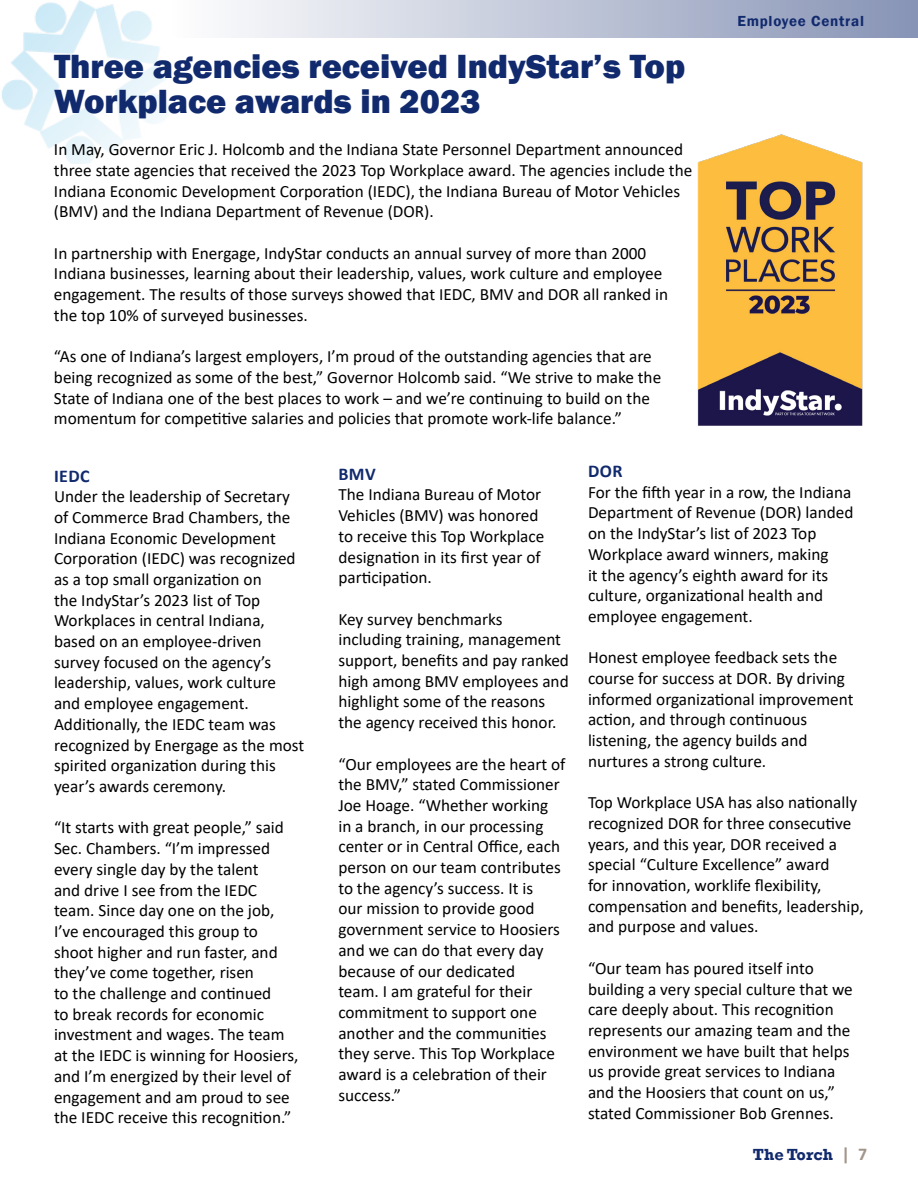
<style>
.page{position:relative;width:918px;height:1188px;background:#fff}
.page>*{position:absolute;margin:0;border:0;box-sizing:border-box;transform-origin:0 0}
.t1{font:800 34.5px/34.5px "Franklin Gothic";color:#112a6d}
.t2{font:700 18px "Calibri";letter-spacing:.025em;color:#112a6d}
.t3{font:17.25px/20.7px "Calibri";color:#000}
.t4{font:700 16.5px "Rockwell";color:#112a6d}
.t5{font:600 15px "Franklin Gothic";letter-spacing:.05em;color:#112a6d}
.s1{font-family:"Calibri";font-size:18px;color:#a2958a}
</style>
<div class="page">
<img style="left:2px;top:0;width:167px;height:164px">
<div style="left:171px;top:0;width:747px;height:37px;background:linear-gradient(to right,#fefefe,#8794b5)"></div>
<img style="left:697px;top:134px;width:166px;height:292px">
<h1 class="t1" style="left:54px;top:49px;width:633px">Three agencies received IndyStar’s Top<br>Workplace awards in 2023</h1>
<p class="t3" style="left:54px;top:139px;width:640px">In May, Governor Eric J. Holcomb and the Indiana State Personnel Department announced three state agencies that received the 2023 Top Workplace award. The agencies include the Indiana Economic Development Corporation (IEDC), the Indiana Bureau of Motor Vehicles (BMV) and the Indiana Department of Revenue (DOR).</p>
<p class="t3" style="left:54px;top:242px;width:616px">In partnership with Energage, IndyStar conducts an annual survey of more than 2000<br>Indiana businesses, learning about their leadership, values, work culture and employee engagement. The results of those surveys showed that IEDC, BMV and DOR all ranked in the top 10% of surveyed businesses.</p>
<p class="t3" style="left:54px;top:346px;width:609px">“As one of Indiana’s largest employers, I’m proud of the outstanding agencies that are being recognized as some of the best,” Governor Holcomb said. “We strive to make the State of Indiana one of the best places to work – and we’re continuing to build on the momentum for competitive salaries and policies that promote work-life balance.”</p>
<p class="t5" style="left:737px;top:11px;width:128px">Employee Central</p>
<p class="t2" style="left:54px;top:463px;width:37px">IEDC</p>
<p class="t3" style="left:54px;top:486px;width:252px">Under the leadership of Secretary of Commerce Brad Chambers, the<br>Indiana Economic Development<br>Corporation (IEDC) was recognized as a top small organization on<br>the IndyStar’s 2023 list of Top<br>Workplaces in central Indiana, based on an employee-driven survey focused on the agency’s leadership, values, work culture and employee engagement.<br>Additionally, the IEDC team was recognized by Energage as the most spirited organization during this year’s awards ceremony.</p>
<p class="t3" style="left:54px;top:817px;width:246px">“It starts with great people,” said<br>Sec. Chambers. “I’m impressed every single day by the talent<br>and drive I see from the IEDC team. Since day one on the job,<br>I’ve encouraged this group to shoot higher and run faster, and they’ve come together, risen<br>to the challenge and continued<br>to break records for economic investment and wages. The team at the IEDC is winning for Hoosiers, and I’m energized by their level of engagement and am proud to see the IEDC receive this recognition.”</p>
<p class="t2" style="left:338px;top:461px;width:39px">BMV</p>
<p class="t3" style="left:338px;top:484px;width:208px">The Indiana Bureau of Motor<br>Vehicles (BMV) was honored to receive this Top Workplace designation in its first year of participation.</p>
<p class="t3" style="left:338px;top:608px;width:232px">Key survey benchmarks including training, management support, benefits and pay ranked high among BMV employees and highlight some of the reasons the agency received this honor.</p>
<p class="t3" style="left:338px;top:753px;width:229px">“Our employees are the heart of the BMV,” stated Commissioner<br>Joe Hoage. “Whether working in a branch, in our processing center or in Central Office, each person on our team contributes to the agency’s success. It is<br>our mission to provide good government service to Hoosiers and we can do that every day because of our dedicated<br>team. I am grateful for their commitment to support one another and the communities they serve. This Top Workplace award is a celebration of their success.”</p>
<p class="t2" style="left:588px;top:458px;width:36px">DOR</p>
<p class="t3" style="left:588px;top:481px;width:267px">For the fifth year in a row, the Indiana Department of Revenue (DOR) landed on the IndyStar’s list of 2023 Top Workplace award winners, making<br>it the agency’s eighth award for its culture, organizational health and employee engagement.</p>
<p class="t3" style="left:588px;top:647px;width:267px">Honest employee feedback sets the course for success at DOR. By driving informed organizational improvement action, and through continuous listening, the agency builds and nurtures a strong culture.</p>
<p class="t3" style="left:588px;top:792px;width:277px">Top Workplace USA has also nationally recognized DOR for three consecutive years, and this year, DOR received a special “Culture Excellence” award<br>for innovation, worklife flexibility, compensation and benefits, leadership, and purpose and values.</p>
<p class="t3" style="left:588px;top:957px;width:266px">“Our team has poured itself into building a very special culture that we care deeply about. This recognition represents our amazing team and the environment we have built that helps us provide great services to Indiana and the Hoosiers that count on us,” stated Commissioner Bob Grennes.</p>
<p class="t4" style="left:753px;top:1144px;width:116px">The Torch <span class="s1">| 7</span></p>
</div>
